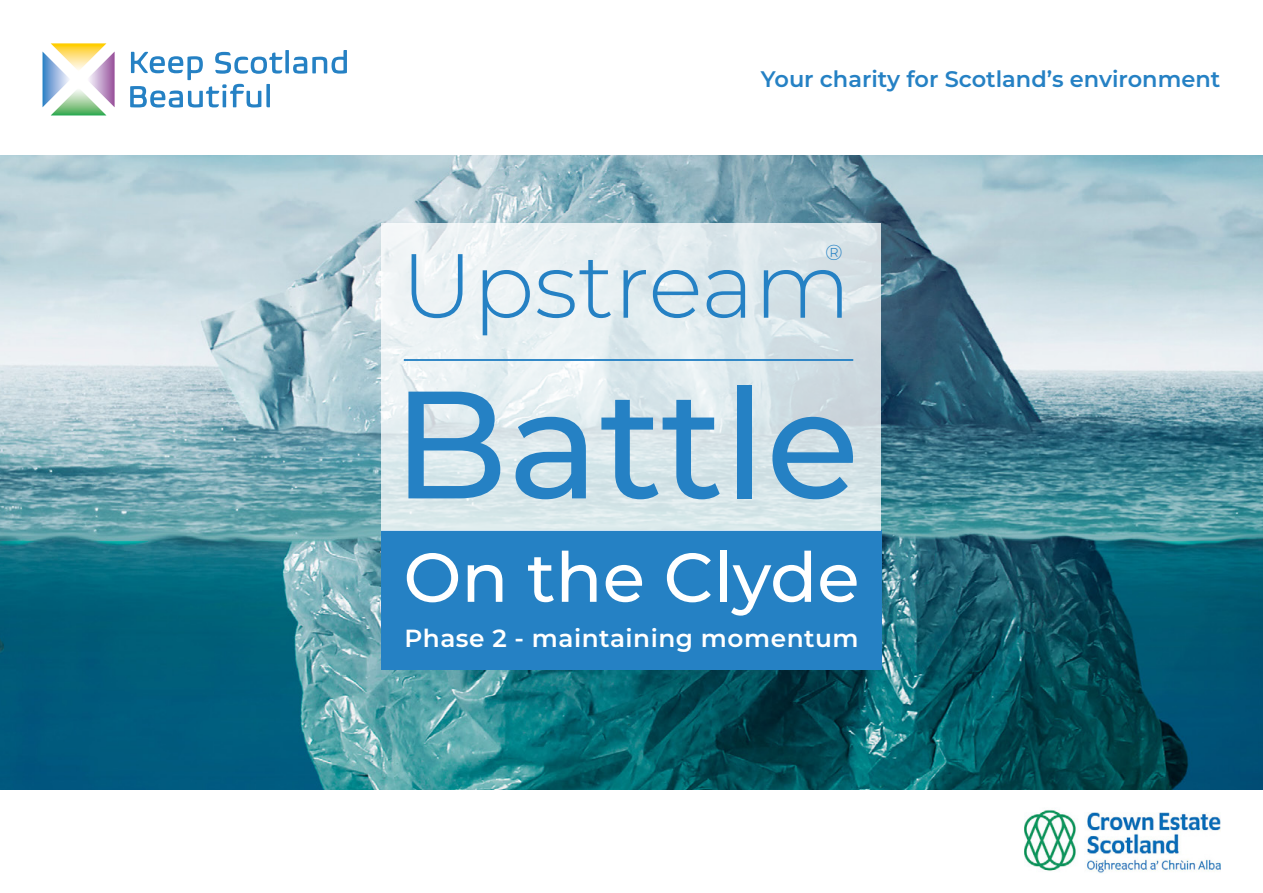
<style>
.page{position:relative;width:1263px;height:893px;background:#fff}
.page>*{position:absolute;margin:0;border:0;box-sizing:border-box;transform-origin:0 0}
.t1{font:500 152.55px "Montserrat";color:#2581c4}
.t2{font:300 90.75px "Montserrat";color:#2581c4}
.t3{font:500 69px "Montserrat";color:#fff}
.t4{font:600 24.75px "Montserrat";letter-spacing:.02em;color:#fff}
.t5{font:600 22.5px "Montserrat";color:#2581c4}
.t6{font:300 21.75px "Montserrat";color:#2581c4}
</style>
<div class="page">
<img style="left:0;top:155px;width:1263px;height:635px">
<svg style="left:43px;top:43px;width:72px;height:72px"></svg>
<svg style="left:130px;top:50px;width:217px;height:58px"></svg>
<div style="left:381px;top:531px;width:501px;height:139px;background:#2581c4"></div>
<svg style="left:381px;top:223px;width:500px;height:308px;background:#dee9ec"></svg>
<hr style="left:404px;top:359px;width:449px;height:2px;background:#2581c4">
<img style="left:1024px;top:810px;width:196px;height:63px">
<p class="t5" style="left:761px;top:63px;width:461px">Your charity for Scotland’s environment</p>
<p class="t6" style="left:825px;top:238px;width:19px">®</p>
<h2 class="t2" style="left:401px;top:224px;width:451px">Upstream</h2>
<h1 class="t1" style="left:392px;top:338px;width:468px">Battle</h1>
<h3 class="t3" style="left:403px;top:529px;width:458px">On the Clyde</h3>
<p class="t4" style="left:404px;top:620px;width:456px">Phase 2 - maintaining momentum</p>
</div>
